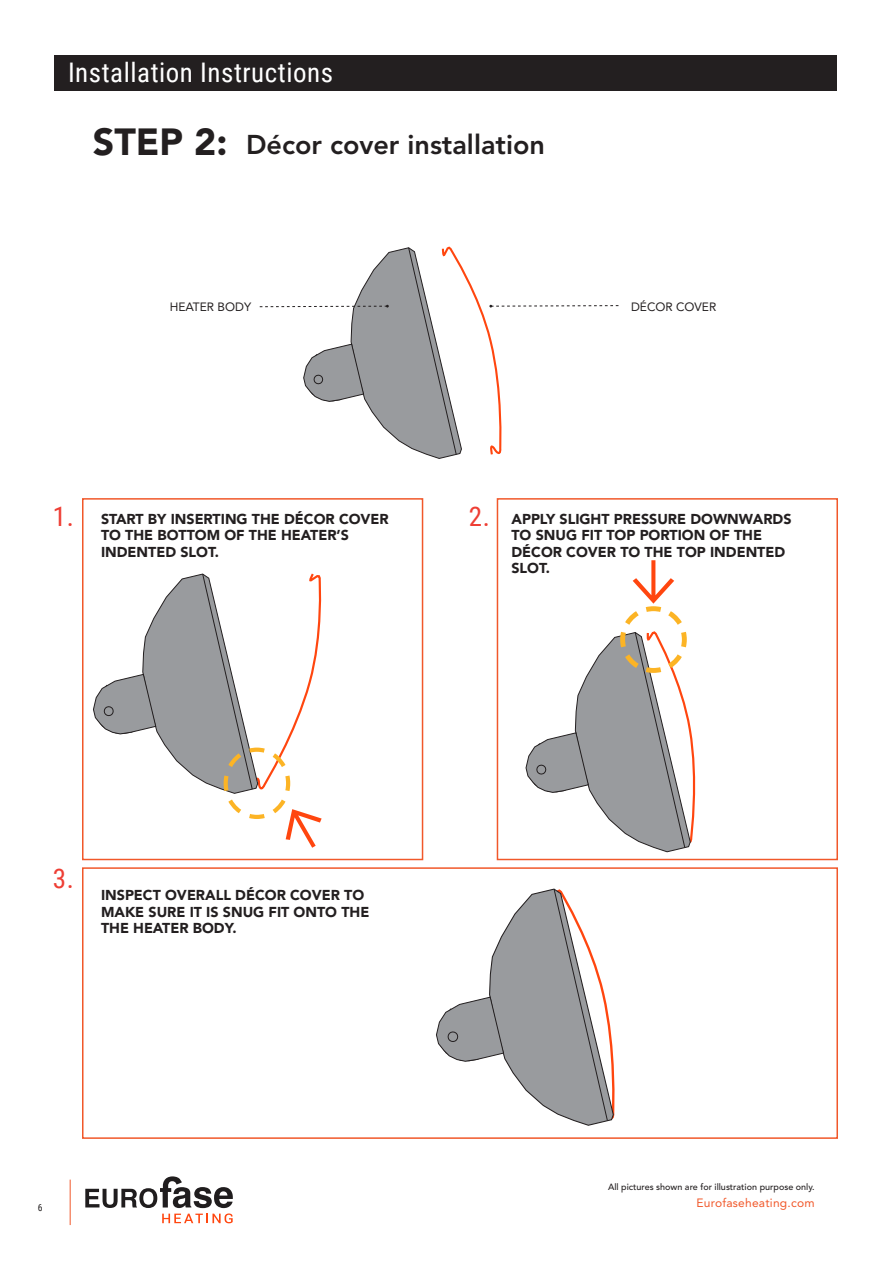
<style>
.page{position:relative;width:891px;height:1264px;background:#fff}
.page>*{position:absolute;margin:0;border:0;box-sizing:border-box;transform-origin:0 0}
.t1{font:73.8px "Minion Pro";color:#ff460f}
.t2{font:900 37.5px "Avenir LT Std";color:#231f20}
.t3{font:27px "Roboto Condensed";letter-spacing:.02em;color:#fff}
.t4{font:800 27px "Avenir LT Std";color:#231f20}
.t5{font:27px "Roboto Condensed";color:#ee3e34}
.t6{font:900 14.25px/16.5px "Avenir LT Std";color:#231f20}
.t7{font:12px "Avenir LT Std";color:#231f20}
.t8{font:12px "Avenir LT Std";letter-spacing:.02em;color:#f1582a}
.t9{font:9.75px "Roboto Condensed";color:#231f20}
.t10{font:500 9px "Avenir LT Std";color:#231f20}
</style>
<div class="page">
<hr style="left:70px;top:1179px;width:1px;height:46px;background:#f1592a">
<svg style="left:85px;top:1176px;width:148px;height:47px"></svg>
<div style="left:54px;top:56px;width:783px;height:35px;background:#231f20"></div>
<div style="left:82px;top:498px;width:341px;height:362px;border:2px solid #f1582a"></div>
<div style="left:82px;top:867px;width:756px;height:272px;border:2px solid #f1582a"></div>
<div style="left:497px;top:498px;width:341px;height:362px;border:2px solid #f1582a"></div>
<svg style="left:436px;top:888px;width:179px;height:238px"></svg>
<svg style="left:525px;top:606px;width:171px;height:247px"></svg>
<svg style="left:259px;top:246px;width:360px;height:213px"></svg>
<svg style="left:93px;top:573px;width:229px;height:246px"></svg>
<p class="t3" style="left:68px;top:54px;width:267px">Installation Instructions</p>
<p class="t2" style="left:93px;top:119px;width:136px">STEP 2:</p>
<p class="t4" style="left:246px;top:129px;width:300px">Décor cover installation</p>
<p class="t7" style="left:170px;top:300px;width:83px">HEATER BODY</p>
<p class="t7" style="left:631px;top:300px;width:87px">DÉCOR COVER</p>
<p class="t5" style="left:53px;top:498px;width:22px">1.</p>
<p class="t6" style="left:101px;top:510px;width:289px">START BY INSERTING THE DÉCOR COVER</p>
<p class="t5" style="left:469px;top:498px;width:22px">2.</p>
<p class="t6" style="left:101px;top:527px;width:249px">TO THE BOTTOM OF THE HEATER’S<br>INDENTED SLOT.</p>
<p class="t6" style="left:511px;top:510px;width:282px">APPLY SLIGHT PRESSURE DOWNWARDS</p>
<p class="t6" style="left:511px;top:527px;width:275px">TO SNUG FIT TOP PORTION OF THE<br>DÉCOR COVER TO THE TOP INDENTED<br>SLOT.</p>
<p class="t1" style="left:599px;top:606px;width:50px;rotate:-90deg">←</p>
<p class="t5" style="left:53px;top:860px;width:22px">3.</p>
<p class="t6" style="left:101px;top:887px;width:270px">INSPECT OVERALL DÉCOR COVER TO<br>MAKE SURE IT IS SNUG FIT ONTO THE<br>THE HEATER BODY.</p>
<p class="t10" style="left:608px;top:1181px;width:208px">All pictures shown are for illustration purpose only.</p>
<p class="t9" style="left:38px;top:1200px;width:6px">6</p>
<p class="t8" style="left:697px;top:1195px;width:120px">Eurofaseheating.com</p>
</div>
